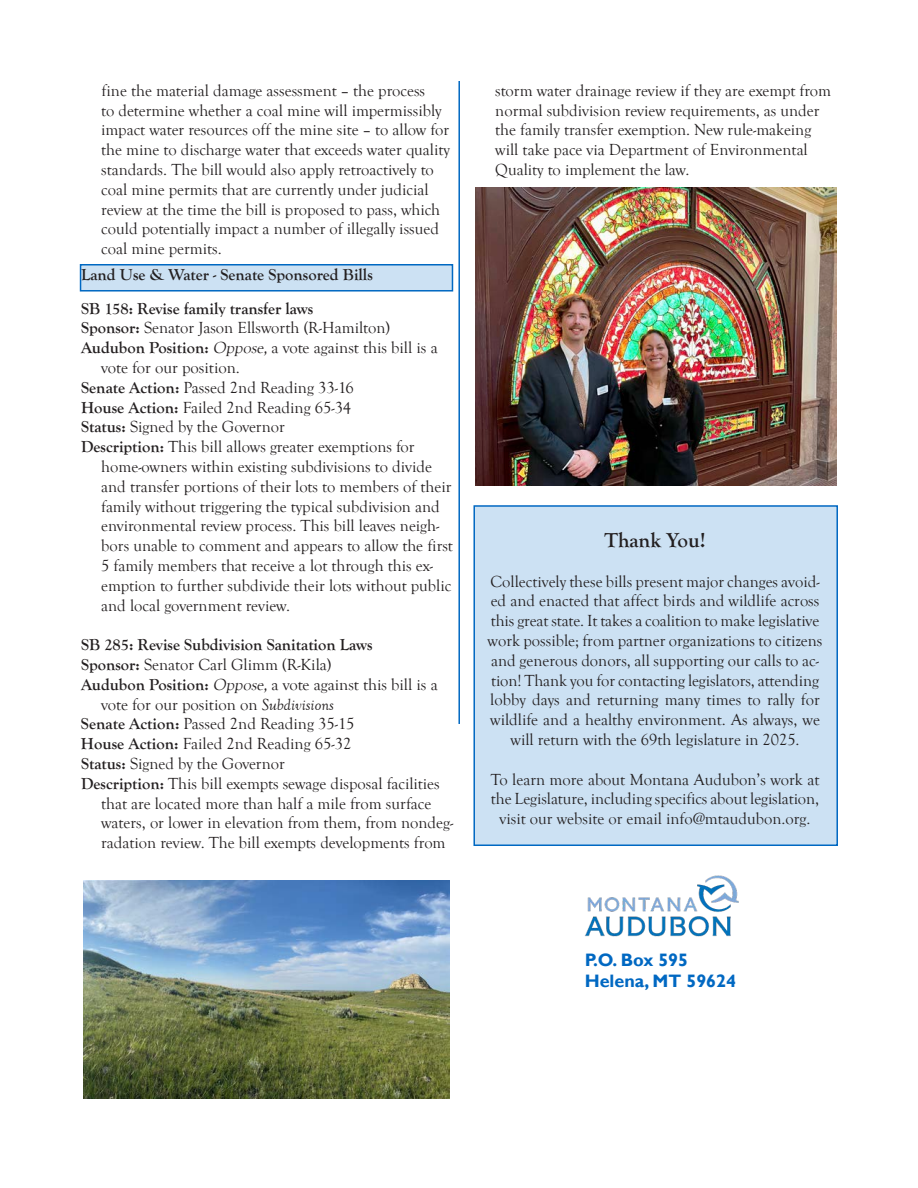
<style>
.page{position:relative;width:918px;height:1188px;background:#fff}
.page>*{position:absolute;margin:0;border:0;box-sizing:border-box;transform-origin:0 0}
.t1{font:700 21px "Goudy Old Style T";color:#231f20}
.t2{font:700 18px "Gill Sans";color:#0068c2}
.t3{font:16.5px/19.8px "Goudy Old Style T";color:#231f20}
.t4{font:700 16.5px "Goudy Old Style T";color:#231f20}
.s1{font-weight:700}
.s2{font-style:italic}
</style>
<div class="page">
<img style="left:83px;top:881px;width:367px;height:218px">
<img style="left:476px;top:187px;width:360px;height:299px">
<hr style="left:458px;top:81px;width:2px;height:643px;background:#0068c2">
<img style="left:585px;top:875px;width:154px;height:62px">
<div style="left:474px;top:506px;width:363px;height:339px;background:#cce1f3"></div>
<div style="left:473px;top:505px;width:365px;height:341px;border:2px solid #0068c2"></div>
<div style="left:81px;top:265px;width:371px;height:26px;background:#cce1f3"></div>
<div style="left:80px;top:264px;width:373px;height:28px;border:2px solid #0068c2"></div>
<p class="t3" style="left:101px;top:81px;width:350px">fine the material damage assessment – the process<br>to determine whether a coal mine will impermissibly impact water resources off the mine site – to allow for the mine to discharge water that exceeds water quality standards. The bill would also apply retroactively to coal mine permits that are currently under judicial review at the time the bill is proposed to pass, which could potentially impact a number of illegally issued coal mine permits.</p>
<p class="t4" style="left:81px;top:266px;width:293px">Land Use &amp; Water - Senate Sponsored Bills</p>
<p class="t4" style="left:81px;top:299px;width:234px">SB 158: Revise family transfer laws</p>
<p class="t3" style="left:81px;top:318px;width:311px"><span class="s1">Sponsor:</span> Senator Jason Ellsworth (R-Hamilton)</p>
<p class="t3" style="left:101px;top:338px;width:338px;text-indent:-20px"><span class="s1">Audubon Position:</span> <span class="s2">Oppose,</span>a vote against this bill is a vote for our position.</p>
<p class="t3" style="left:81px;top:378px;width:274px"><span class="s1">Senate Action:</span> Passed 2nd Reading 33-16</p>
<p class="t3" style="left:81px;top:398px;width:272px"><span class="s1">House Action:</span> Failed 2nd Reading 65-34</p>
<p class="t3" style="left:81px;top:417px;width:205px"><span class="s1">Status:</span> Signed by the Governor</p>
<p class="t3" style="left:101px;top:437px;width:353px;text-indent:-20px"><span class="s1">Description:</span> This bill allows greater exemptions for home-owners within existing subdivisions to divide and transfer portions of their lots to members of their family without triggering the typical subdivision and environmental review process. This bill leaves neigh&shy;bors unable to comment and appears to allow the first 5 family members that receive a lot through this ex&shy;emption to further subdivide their lots without public and local government review.</p>
<p class="t4" style="left:81px;top:635px;width:293px">SB 285: Revise Subdivision Sanitation Laws</p>
<p class="t3" style="left:81px;top:655px;width:252px"><span class="s1">Sponsor:</span> Senator Carl Glimm (R-Kila)</p>
<p class="t3" style="left:101px;top:675px;width:338px;text-indent:-20px"><span class="s1">Audubon Position:</span> <span class="s2">Oppose,</span>a vote against this bill is a vote for our position on <span class="s2">Subdivisions</span></p>
<p class="t3" style="left:81px;top:714px;width:275px"><span class="s1">Senate Action:</span> Passed 2nd Reading 35-15</p>
<p class="t3" style="left:81px;top:734px;width:272px"><span class="s1">House Action:</span> Failed 2nd Reading 65-32</p>
<p class="t3" style="left:81px;top:754px;width:205px"><span class="s1">Status:</span> Signed by the Governor</p>
<p class="t3" style="left:101px;top:774px;width:353px;text-indent:-20px"><span class="s1">Description:</span> This bill exempts sewage disposal facilities that are located more than half a mile from surface waters, or lower in elevation from them, from nondeg&shy;radation review. The bill exempts developments from</p>
<p class="t3" style="left:495px;top:81px;width:337px">storm water drainage review if they are exempt from normal subdivision review requirements, as under the family transfer exemption. New rule-makeing will take pace via Department of Environmental Quality to implement the law.</p>
<p class="t1" style="left:605px;top:528px;width:103px">Thank You!</p>
<p class="t3" style="left:488px;top:572px;width:336px;text-align:center">Collectively these bills present major changes avoid&shy;ed and enacted that affect birds and wildlife across this great state. It takes a coalition to make legislative work possible; from partner organizations to citizens and generous donors, all supporting our calls to ac&shy;tion! Thank you for contacting legislators, attending lobby days and returning many times to rally for wildlife and a healthy environment. As always, we will return with the 69th legislature in 2025.</p>
<p class="t3" style="left:491px;top:770px;width:330px;text-align:center">To learn more about Montana Audubon’s work at the Legislature, including specifics about legislation, visit our website or email info@mtaudubon.org.</p>
<p class="t2" style="left:585px;top:949px;width:105px">P.O. Box 595</p>
<p class="t2" style="left:585px;top:970px;width:153px">Helena, MT 59624</p>
</div>
